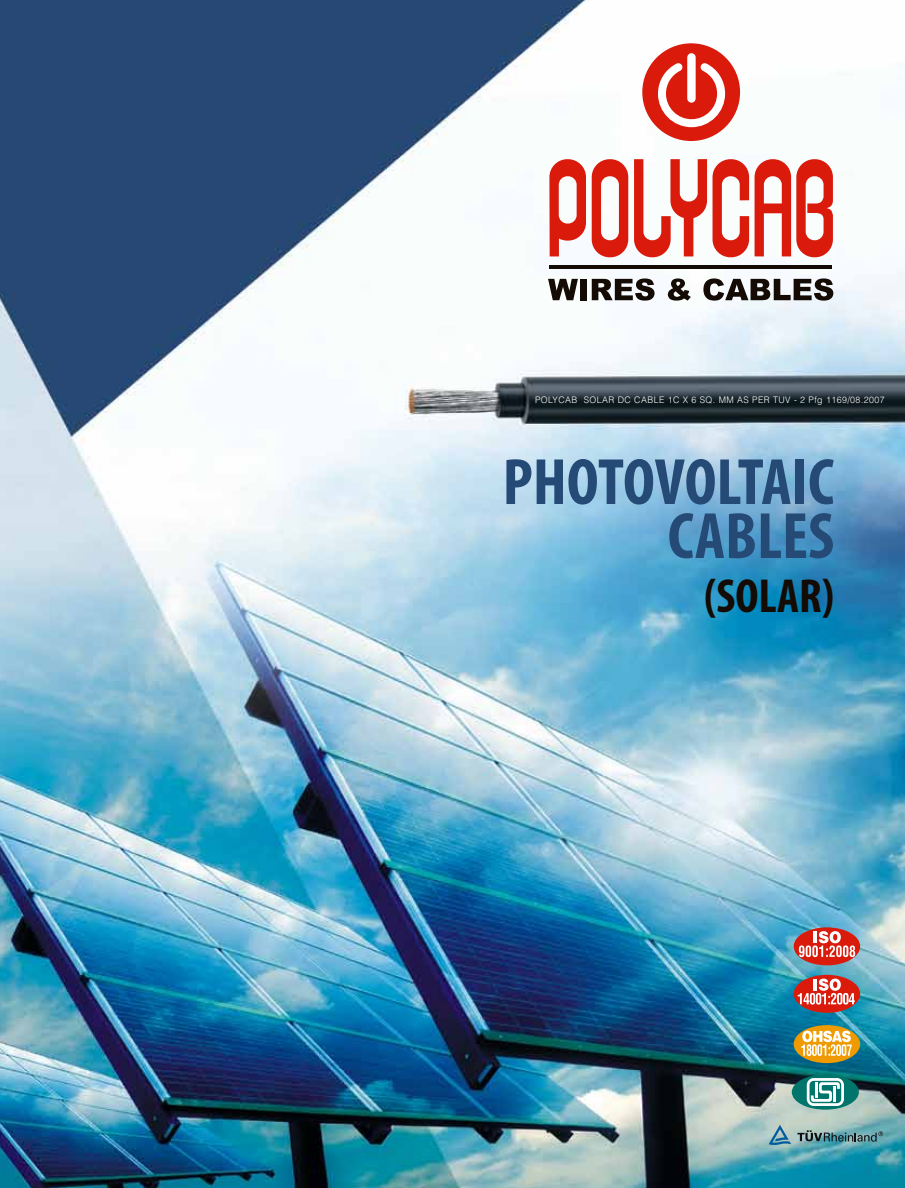
<style>
.page{position:relative;width:905px;height:1188px;background:#fff}
.page>*{position:absolute;margin:0;border:0;box-sizing:border-box;transform-origin:0 0}
.t1{font:700 condensed 66px/54px "Myriad";color:#254a75;text-align:right}
.t2{font:700 condensed 48px "Myriad";color:#130b04}
.t3{font:300 9px "Helvetica";letter-spacing:.05em;color:#fff}
</style>
<div class="page">
<img style="left:0;top:0;width:904px;height:1188px">
<div style="left:793px;top:927px;width:67px;height:38px;background:#da1b0c;border-radius:50%"></div>
<svg style="left:798px;top:931px;width:57px;height:26px"></svg>
<div style="left:793px;top:975px;width:67px;height:38px;background:#da1b0c;border-radius:50%"></div>
<svg style="left:797px;top:979px;width:57px;height:26px"></svg>
<div style="left:793px;top:1025px;width:67px;height:38px;background:#ee9a00;border-radius:50%"></div>
<svg style="left:801px;top:1031px;width:50px;height:25px"></svg>
<div style="left:791px;top:1074px;width:67px;height:36px;background:#00756b;border-radius:50%"></div>
<svg style="left:806px;top:1078px;width:38px;height:28px"></svg>
<svg style="left:768px;top:1125px;width:23px;height:20px"></svg>
<svg style="left:797px;top:1130px;width:86px;height:12px"></svg>
<svg style="left:548px;top:279px;width:30px;height:21px"></svg>
<div style="left:580px;top:279px;width:7px;height:21px;background:#130b04"></div>
<svg style="left:591px;top:278px;width:63px;height:23px"></svg>
<svg style="left:667px;top:278px;width:23px;height:23px"></svg>
<svg style="left:703px;top:278px;width:130px;height:23px"></svg>
<hr style="left:549px;top:266px;width:282px;height:3px;background:#130b04">
<div style="left:642px;top:43px;width:98px;height:98px;background:#da1b0c;border-radius:50%"></div>
<svg style="left:549px;top:159px;width:79px;height:98px"></svg>
<svg style="left:634px;top:159px;width:199px;height:98px"></svg>
<div style="left:687px;top:53px;width:8px;height:50px;background:#fff;border-radius:4px"></div>
<svg style="left:658px;top:63px;width:67px;height:64px"></svg>
<p class="t3" style="left:535px;top:395px;width:351px">POLYCAB SOLAR DC CABLE 1C X 6 SQ. MM AS PER TUV - 2 Pfg 1169/08.2007</p>
<h1 class="t1" style="left:502px;top:458px;width:333px">PHOTOVOLTAIC<br>CABLES</h1>
<h2 class="t2" style="left:704px;top:572px;width:131px">(SOLAR)</h2>
</div>
